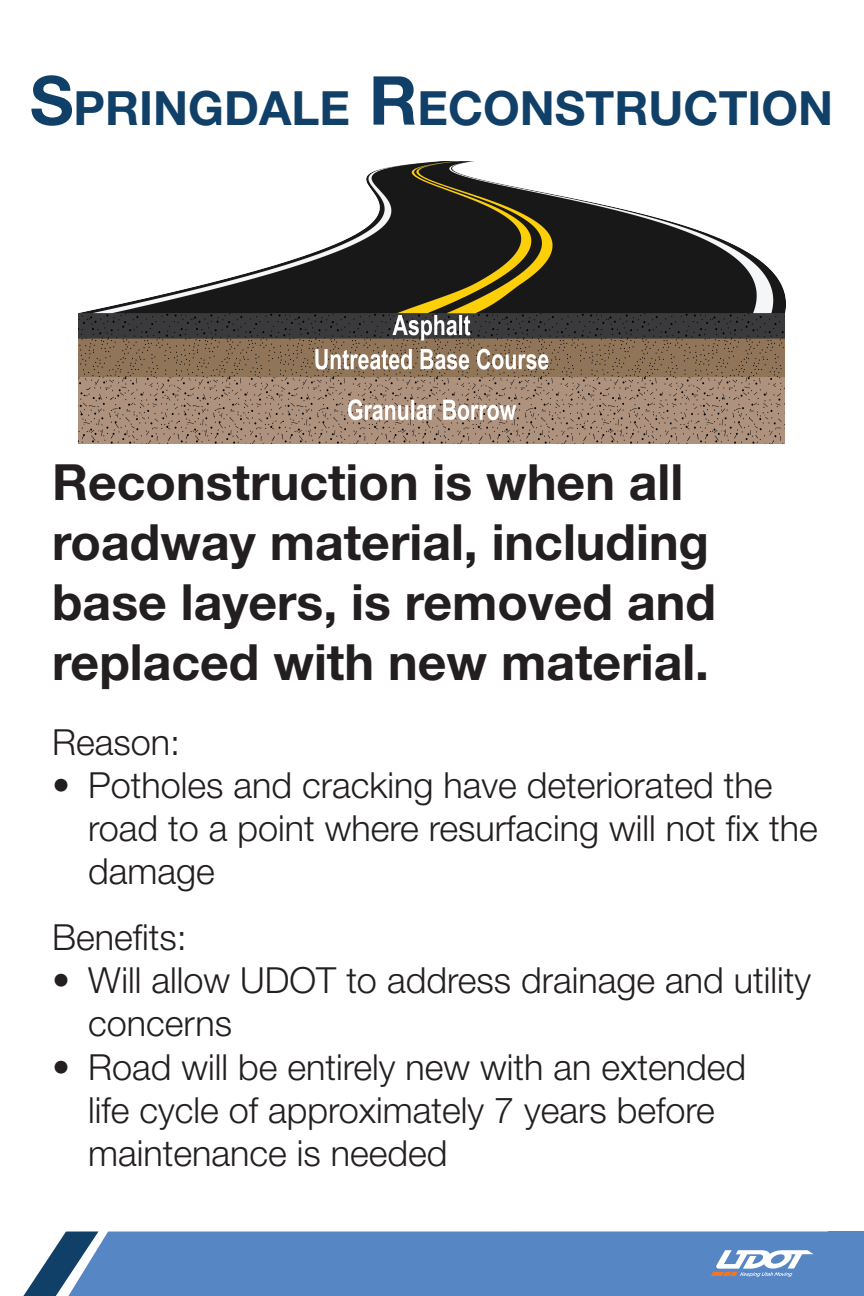
<style>
.page{position:relative;width:864px;height:1296px;background:#fff}
.page>*{position:absolute;margin:0;border:0;box-sizing:border-box;transform-origin:0 0}
.t1{font:700 50px/60px "Helvetica Neue LT Std";color:#231f20}
.t2{font:700 47.25px "Helvetica Neue LT Std";color:#103f68}
.t3{font:300 36px/43.2px "Helvetica Neue LT Std";color:#231f20}
.s1{font-size:67.5px}
</style>
<div class="page">
<div style="left:99px;top:1231px;width:729px;height:65px;background:#5786c5"></div>
<svg style="left:23px;top:1231px;width:76px;height:65px"></svg>
<svg style="left:711px;top:1250px;width:103px;height:27px"></svg>
<div style="left:828px;top:1231px;width:36px;height:65px;background:#5786c5"></div>
<img style="left:79px;top:162px;width:706px;height:281px">
<p class="t2" style="left:30px;top:79px;width:805px"><span class="s1">S</span>PRINGDALE <span class="s1">R</span>ECONSTRUCTION</p>
<p class="t1" style="left:52px;top:451px;width:665px">Reconstruction is when all roadway material, including base layers, is removed and replaced with new material.</p>
<p class="t3" style="left:52px;top:720px;width:130px">Reason:</p>
<p class="t3" style="left:88px;top:763px;width:731px;text-indent:-36px">• Potholes and cracking have deteriorated the road to a point where resurfacing will not fix the damage</p>
<p class="t3" style="left:52px;top:915px;width:136px">Benefits:</p>
<p class="t3" style="left:88px;top:958px;width:724px;text-indent:-36px">• Will allow UDOT to address drainage and utility concerns</p>
<p class="t3" style="left:88px;top:1045px;width:660px;text-indent:-36px">• Road will be entirely new with an extended life cycle of approximately 7 years before maintenance is needed</p>
</div>
